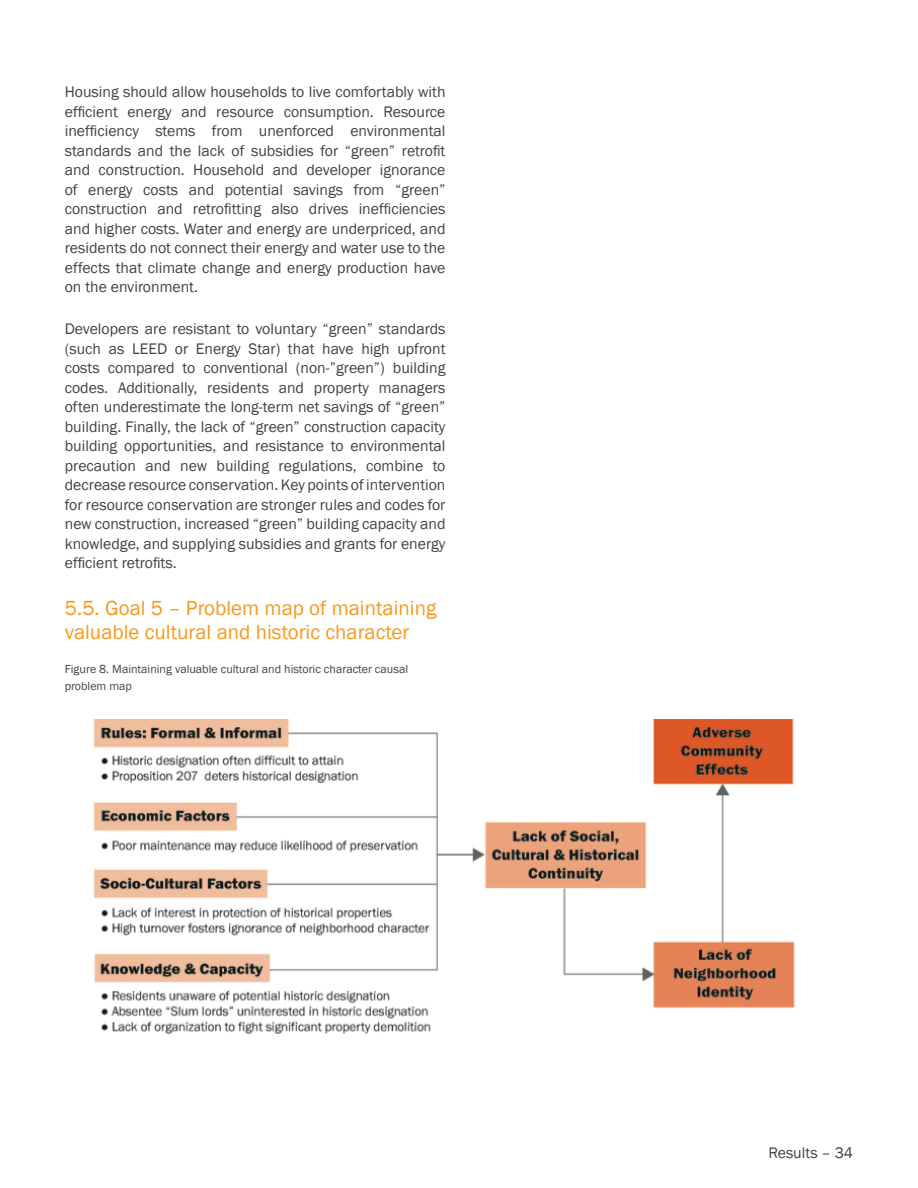
<style>
.page{position:relative;width:918px;height:1188px;background:#fff}
.page>*{position:absolute;margin:0;border:0;box-sizing:border-box;transform-origin:0 0}
.Heading_1{font:21px/24px "Franklin Gothic";color:#f7981d}
.t1{font:15.75px/19.5px "Franklin Gothic";color:#444241;text-align:justify}
.t2{font:12px/16.5px "Franklin Gothic";color:#444241}
</style>
<div class="page">
<img style="left:93px;top:719px;width:702px;height:315px">
<p class="t1" style="left:65px;top:83px;width:382px">Housing should allow households to live comfortably with efficient energy and resource consumption. Resource inefficiency stems from unenforced environmental standards and the lack of subsidies for “green” retrofit and construction. Household and developer ignorance of energy costs and potential savings from “green” construction and retrofitting also drives inefficiencies and higher costs. Water and energy are underpriced, and residents do not connect their energy and water use to the effects that climate change and energy production have on the environment.</p>
<p class="t1" style="left:65px;top:320px;width:382px">Developers are resistant to voluntary “green” standards (such as LEED or Energy Star) that have high upfront costs compared to conventional (non-”green”) building codes. Additionally, residents and property managers often underestimate the long-term net savings of “green” building. Finally, the lack of “green” construction capacity building opportunities, and resistance to environmental precaution and new building regulations, combine to decrease resource conservation. Key points of intervention for resource conservation are stronger rules and codes for new construction, increased “green” building capacity and knowledge, and supplying subsidies and grants for energy efficient retrofits.</p>
<p class="Heading_1" style="left:65px;top:596px;width:373px">5.5. Goal 5 – Problem map of maintaining valuable cultural and historic character</p>
<p class="t2" style="left:65px;top:661px;width:345px">Figure 8. Maintaining valuable cultural and historic character causal problem map</p>
<p class="t1" style="left:768px;top:1143px;width:86px">Results – 34</p>
</div>
